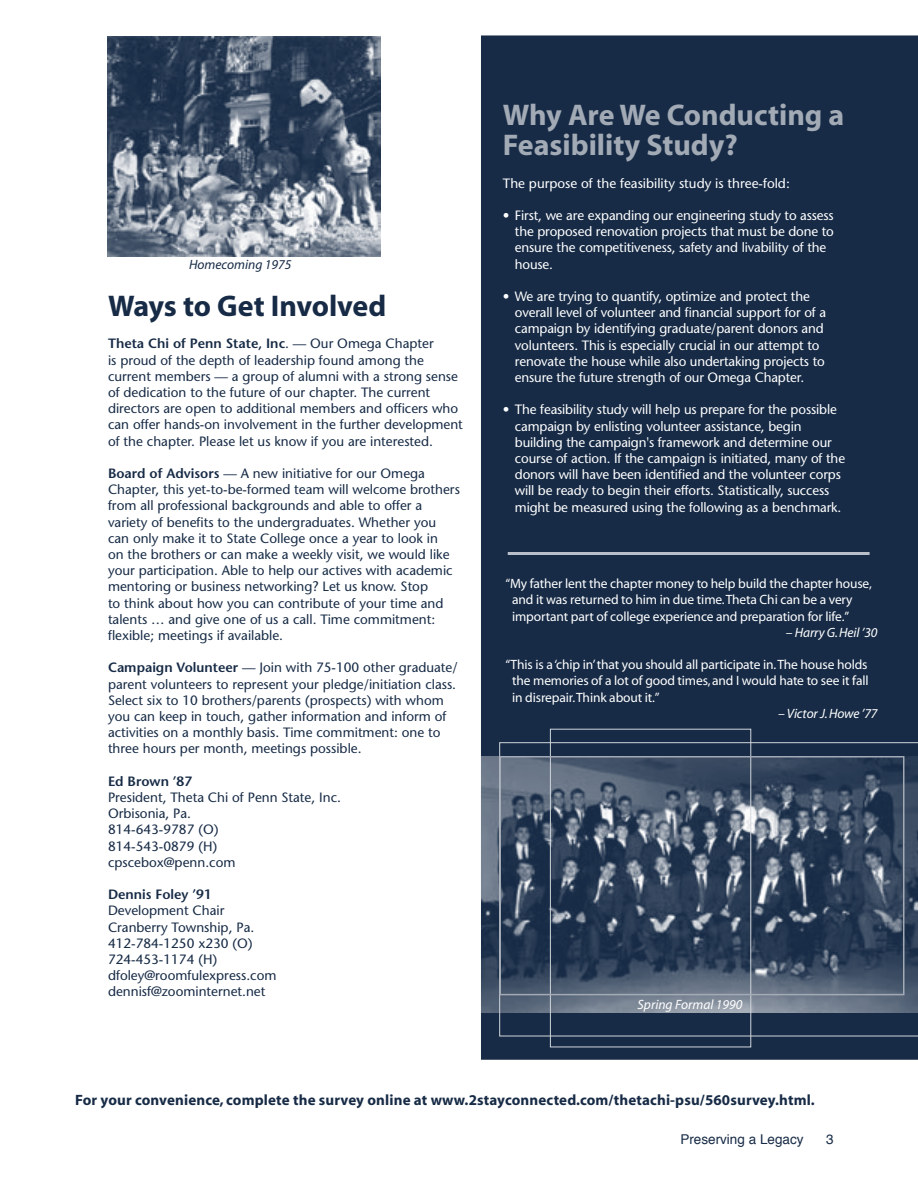
<style>
.page{position:relative;width:918px;height:1188px;background:#fff}
.page>*{position:absolute;margin:0;border:0;box-sizing:border-box;transform-origin:0 0}
._2_Heading_tinted{font:700 30px/30px "Myriad";color:#a2aab5}
._2_Heading{font:700 30px "Myriad";letter-spacing:-.005em;color:#172b46}
.t1{font:700 15px "Myriad";letter-spacing:.01em;color:#172b46}
._2_Bodytext{font:13.5px/16.2px "Stone Sans";color:#172b46}
._2_Bodytext-2{font:13.5px/16.2px "Stone Sans";letter-spacing:-.01em;color:#fff}
._2_Caption{font:13.5px/16.2px "Myriad";letter-spacing:-.01em;color:#fff}
._2_Caption-2{font:italic 13.5px "Myriad";letter-spacing:-.01em;color:#fff}
._2_Bodytext-3{font:600 13.5px "Stone Sans";color:#172b46}
.t2{font:13.5px "Helvetica";color:#172b46}
._2_Caption-3{font:italic 13.5px "Myriad";color:#172b46}
.s1{font-weight:600}
</style>
<div class="page">
<div style="left:481px;top:35px;width:437px;height:1025px;background:#172b46"></div>
<img style="left:481px;top:756px;width:19px;height:257px">
<svg style="left:500px;top:743px;width:418px;height:293px;background:#3e4f65"></svg>
<div style="left:550px;top:729px;width:201px;height:318px;border:1px solid #d1d5da"></div>
<div style="left:500px;top:756px;width:404px;height:239px;border:2px solid #a2aab5"></div>
<hr style="left:508px;top:552px;width:362px;height:3px;background:#b9bfc8">
<img style="left:108px;top:36px;width:273px;height:220px">
<p class="_2_Caption-3" style="left:189px;top:258px;width:104px">Homecoming 1975</p>
<p class="_2_Heading" style="left:108px;top:290px;width:280px">Ways to Get Involved</p>
<p class="_2_Bodytext" style="left:108px;top:336px;width:356px"><span class="s1">Theta Chi of Penn State, Inc</span>. — Our Omega Chapter<br>is proud of the depth of leadership found among the current members — a group of alumni with a strong sense of dedication to the future of our chapter. The current directors are open to additional members and officers who can offer hands-on involvement in the further development of the chapter. Please let us know if you are interested.</p>
<p class="_2_Bodytext" style="left:108px;top:465px;width:353px"><span class="s1">Board of Advisors</span> — A new initiative for our Omega Chapter, this yet-to-be-formed team will welcome brothers from all professional backgrounds and able to offer a variety of benefits to the undergraduates. Whether you can only make it to State College once a year to look in<br>on the brothers or can make a weekly visit, we would like your participation. Able to help our actives with academic mentoring or business networking? Let us know. Stop<br>to think about how you can contribute of your time and talents … and give one of us a call. Time commitment: flexible; meetings if available.</p>
<p class="_2_Bodytext" style="left:108px;top:660px;width:351px"><span class="s1">Campaign Volunteer</span> — Join with 75-100 other graduate/ parent volunteers to represent your pledge/initiation class.<br>Select six to 10 brothers/parents (prospects) with whom you can keep in touch, gather information and inform of activities on a monthly basis. Time commitment: one to three hours per month, meetings possible.</p>
<p class="_2_Bodytext-3" style="left:108px;top:773px;width:86px">Ed Brown ’87</p>
<p class="_2_Bodytext" style="left:108px;top:789px;width:235px">President, Theta Chi of Penn State, Inc.</p>
<p class="_2_Bodytext" style="left:108px;top:805px;width:85px">Orbisonia, Pa.</p>
<p class="_2_Bodytext" style="left:108px;top:822px;width:112px">814-643-9787 (O)</p>
<p class="_2_Bodytext" style="left:108px;top:838px;width:111px">814-543-0879 (H)</p>
<p class="_2_Bodytext" style="left:108px;top:854px;width:129px">cpscebox@penn.com</p>
<p class="_2_Bodytext-3" style="left:108px;top:886px;width:105px">Dennis Foley ’91</p>
<p class="_2_Bodytext" style="left:108px;top:903px;width:118px">Development Chair</p>
<p class="_2_Bodytext" style="left:108px;top:919px;width:148px">Cranberry Township, Pa.</p>
<p class="_2_Bodytext" style="left:108px;top:935px;width:146px">412-784-1250 x230 (O)</p>
<p class="_2_Bodytext" style="left:108px;top:951px;width:111px">724-453-1174 (H)</p>
<p class="_2_Bodytext" style="left:108px;top:967px;width:170px">dfoley@roomfulexpress.com</p>
<p class="_2_Bodytext" style="left:108px;top:984px;width:159px">dennisf@zoominternet.net</p>
<p class="_2_Heading_tinted" style="left:503px;top:101px;width:343px">Why Are We Conducting a<br>Feasibility Study?</p>
<p class="_2_Bodytext-2" style="left:503px;top:175px;width:289px">The purpose of the feasibility study is three-fold:</p>
<p class="_2_Bodytext-2" style="left:515px;top:207px;width:320px;text-indent:-12px">• First, we are expanding our engineering study to assess the proposed renovation projects that must be done to ensure the competitiveness, safety and livability of the house.</p>
<p class="_2_Bodytext-2" style="left:515px;top:288px;width:313px;text-indent:-12px">• We are trying to quantify, optimize and protect the overall level of volunteer and financial support for of a campaign by identifying graduate/parent donors and volunteers. This is especially crucial in our attempt to renovate the house while also undertaking projects to ensure the future strength of our Omega Chapter.</p>
<p class="_2_Bodytext-2" style="left:515px;top:402px;width:332px;text-indent:-12px">• The feasibility study will help us prepare for the possible campaign by enlisting volunteer assistance, begin building the campaign's framework and determine our course of action. If the campaign is initiated, many of the donors will have been identified and the volunteer corps will be ready to begin their efforts. Statistically, success might be measured using the following as a benchmark.</p>
<p class="_2_Caption" style="left:512px;top:576px;width:361px;text-indent:-7px">“My father lent the chapter money to help build the chapter house, and it was returned to him in due time. Theta Chi can be a very important part of college experience and preparation for life.”</p>
<p class="_2_Caption-2" style="left:786px;top:626px;width:93px">– Harry G. Heil ’30</p>
<p class="_2_Caption" style="left:512px;top:657px;width:358px;text-align:justify;text-indent:-7px">“This is a ‘chip in’ that you should all participate in. The house holds the memories of a lot of good times, and I would hate to see it fall in disrepair. Think about it.”</p>
<p class="_2_Caption-2" style="left:778px;top:707px;width:101px">– Victor J. Howe ’77</p>
<p class="_2_Caption-2" style="left:638px;top:997px;width:106px">Spring Formal 1990</p>
<p class="t1" style="left:75px;top:1092px;width:741px">For your convenience, complete the survey online at www.2stayconnected.com/thetachi-psu/560survey.html.</p>
<p class="t2" style="left:680px;top:1130px;width:125px">Preserving a Legacy</p>
<p class="t2" style="left:826px;top:1130px;width:9px">3</p>
</div>
